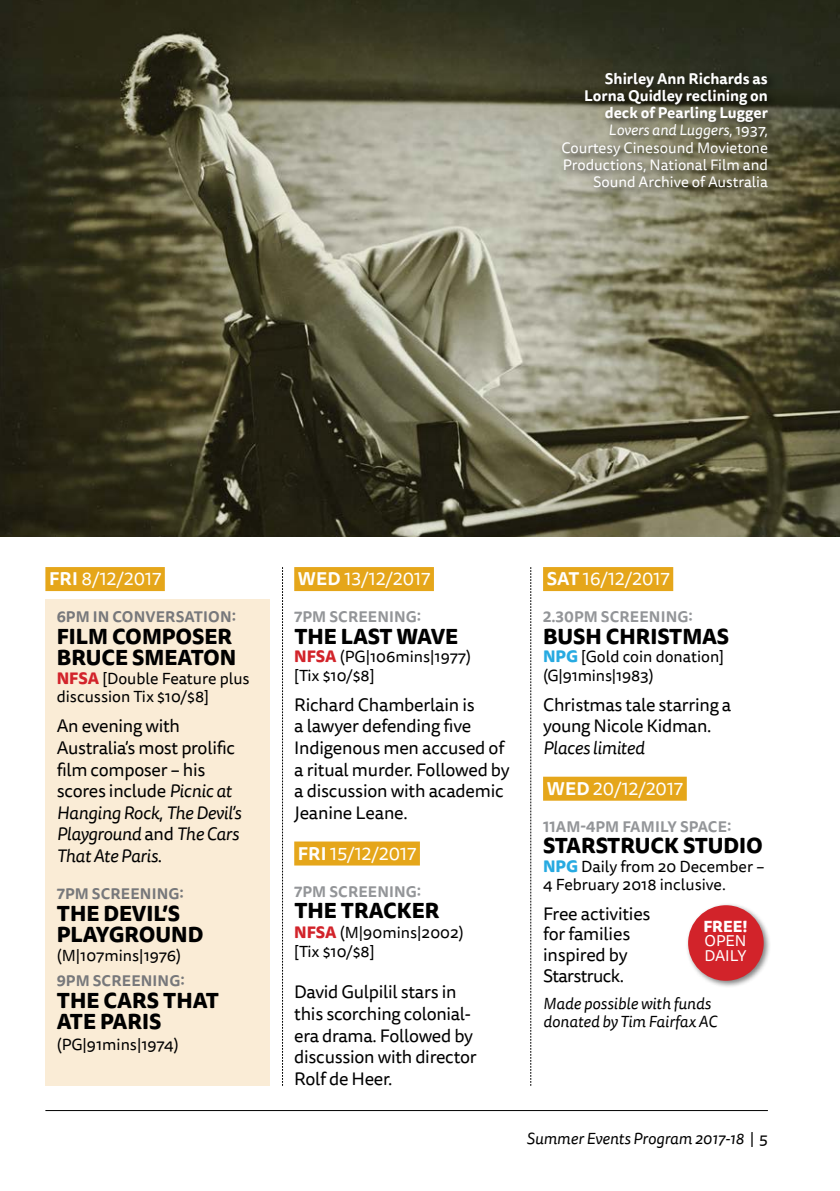
<style>
.page{position:relative;width:840px;height:1191px;background:#fff}
.page>*{position:absolute;margin:0;border:0;box-sizing:border-box;transform-origin:0 0}
.t1{font:800 21px/21.6px "Tisa Sans Pro";color:#000}
.t2{font:18px/21.6px "Tisa Sans Pro";letter-spacing:-.015em;color:#000}
.t3{font:18px "Tisa Sans Pro";color:#fff}
.t4{font:italic 18px "Tisa Sans Pro";letter-spacing:-.015em;color:#000}
.t5{font:16px/18.4px "Tisa Sans Pro";color:#000}
.t6{font:italic 16px/18.4px "Tisa Sans Pro";color:#000}
.t7{font:15.6px/14.4px "Tisa Sans Pro";color:#fff}
.t8{font:800 15.6px "Tisa Sans Pro";color:#fff}
.t9{font:15px/17.2px "Tisa Sans Pro";color:#fff;text-align:right}
.t10{font:700 15px "Tisa Sans Pro";letter-spacing:.01em;color:#939598}
.t11{font:700 15px "Tisa Sans Pro";letter-spacing:.01em;color:#77787b}
.s1{font-weight:700}
.s2{font-style:italic}
.s3{font-weight:800;color:#d2232a}
.s4{font-weight:800;color:#27aae1}
.s5{font-style:normal}
</style>
<div class="page">
<div style="left:45px;top:599px;width:225px;height:486px;background:#faecd6"></div>
<img style="left:0;top:0;width:839px;height:536px">
<hr style="left:45px;top:1110px;width:722px;height:1px;background:#000">
<svg style="left:282px;top:567px;width:1px;height:519px"></svg>
<svg style="left:530px;top:567px;width:1px;height:519px"></svg>
<div style="left:45px;top:567px;width:120px;height:24px;background:#e5a61a"></div>
<div style="left:294px;top:567px;width:139px;height:24px;background:#e5a61a"></div>
<div style="left:294px;top:841px;width:125px;height:24px;background:#e5a61a"></div>
<div style="left:542px;top:567px;width:131px;height:24px;background:#e5a61a"></div>
<div style="left:542px;top:776px;width:144px;height:24px;background:#e5a61a"></div>
<div style="left:557px;top:68px;width:220px;height:130px;background:#000;opacity:.75"></div>
<div style="left:684px;top:901px;width:86px;height:87px;background:#000;opacity:.5"></div>
<div style="left:687px;top:905px;width:76px;height:75px;background:#d2232a;border-radius:50%"></div>
<p class="t9" style="left:561px;top:70px;width:208px"><span class="s1">Shirley Ann Richards as<br>Lorna Quidley reclining on deck of Pearling Lugger<br></span><span class="s2">Lovers and Luggers</span>, 1937,<br>Courtesy Cinesound Movietone<br>Productions, National Film and<br>Sound Archive of Australia</p>
<p class="t3" style="left:49px;top:567px;width:114px"><span class="s1">FRI</span> 8/12/2017</p>
<p class="t11" style="left:57px;top:606px;width:181px">6PM IN CONVERSATION:</p>
<p class="t1" style="left:57px;top:625px;width:181px">FILM COMPOSER<br>BRUCE SMEATON</p>
<p class="t5" style="left:57px;top:669px;width:194px"><span class="s3">NFSA</span> [Double Feature plus discussion Tix $10/$8]</p>
<p class="t2" style="left:57px;top:715px;width:186px">An evening with<br>Australia’s most prolific film composer – his scores include <span class="s2">Picnic at<br>Hanging Rock</span>, <span class="s2">The Devil’s<br>Playground</span> and <span class="s2">The Cars<br>That Ate Paris</span>.</p>
<p class="t11" style="left:57px;top:883px;width:129px">7PM SCREENING:</p>
<p class="t1" style="left:57px;top:902px;width:148px">THE DEVIL’S<br>PLAYGROUND</p>
<p class="t5" style="left:57px;top:946px;width:126px">(M|107mins|1976)</p>
<p class="t11" style="left:57px;top:970px;width:129px">9PM SCREENING:</p>
<p class="t1" style="left:57px;top:989px;width:163px">THE CARS THAT<br>ATE PARIS</p>
<p class="t5" style="left:57px;top:1035px;width:123px">(PG|91mins|1974)</p>
<p class="t3" style="left:298px;top:567px;width:134px"><span class="s1">WED</span> 13/12/2017</p>
<p class="t10" style="left:294px;top:606px;width:129px">7PM SCREENING:</p>
<p class="t1" style="left:294px;top:625px;width:165px">THE LAST WAVE</p>
<p class="t5" style="left:294px;top:648px;width:178px"><span class="s3">NFSA</span> (PG|106mins|1977) [Tix $10/$8]</p>
<p class="t2" style="left:294px;top:694px;width:217px">Richard Chamberlain is<br>a lawyer defending five<br>Indigenous men accused of a ritual murder. Followed by a discussion with academic<br>Jeanine Leane.</p>
<p class="t3" style="left:298px;top:841px;width:120px"><span class="s1">FRI</span> 15/12/2017</p>
<p class="t10" style="left:294px;top:880px;width:129px">7PM SCREENING:</p>
<p class="t1" style="left:294px;top:900px;width:147px">THE TRACKER</p>
<p class="t5" style="left:294px;top:922px;width:171px;line-height:19.2px"><span class="s3">NFSA</span> (M|90mins|2002) [Tix $10/$8]</p>
<p class="t2" style="left:294px;top:981px;width:184px">David Gulpilil stars in this scorching colonial&shy;era drama. Followed by discussion with director<br>Rolf de Heer.</p>
<p class="t3" style="left:546px;top:567px;width:124px"><span class="s1">SAT</span> 16/12/2017</p>
<p class="t10" style="left:542px;top:606px;width:151px">2.30PM SCREENING:</p>
<p class="t1" style="left:543px;top:625px;width:187px">BUSH CHRISTMAS</p>
<p class="t5" style="left:542px;top:648px;width:182px"><span class="s4">NPG</span> [Gold coin donation] (G|91mins|1983)</p>
<p class="t2" style="left:542px;top:694px;width:190px">Christmas tale starring a young Nicole Kidman.</p>
<p class="t4" style="left:542px;top:735px;width:103px">Places limited</p>
<p class="t3" style="left:546px;top:776px;width:138px"><span class="s1">WED</span> 20/12/2017</p>
<p class="t10" style="left:542px;top:815px;width:190px">11AM-4PM FAMILY SPACE:</p>
<p class="t1" style="left:543px;top:835px;width:221px">STARSTRUCK STUDIO</p>
<p class="t5" style="left:542px;top:857px;width:223px"><span class="s4">NPG</span> Daily from 20 December –<br>4 February 2018 inclusive.</p>
<p class="t2" style="left:542px;top:903px;width:109px;line-height:20.8px">Free activities for families inspired by<br>Starstruck.</p>
<p class="t6" style="left:542px;top:994px;width:176px">Made possible with funds donated by Tim Fairfax AC</p>
<p class="t8" style="left:703px;top:914px;width:46px">FREE!</p>
<p class="t7" style="left:704px;top:934px;width:44px">OPEN<br>DAILY</p>
<p class="t6" style="left:526px;top:1129px;width:243px">Summer Events Program 2017-18 | <span class="s5">5</span></p>
</div>
